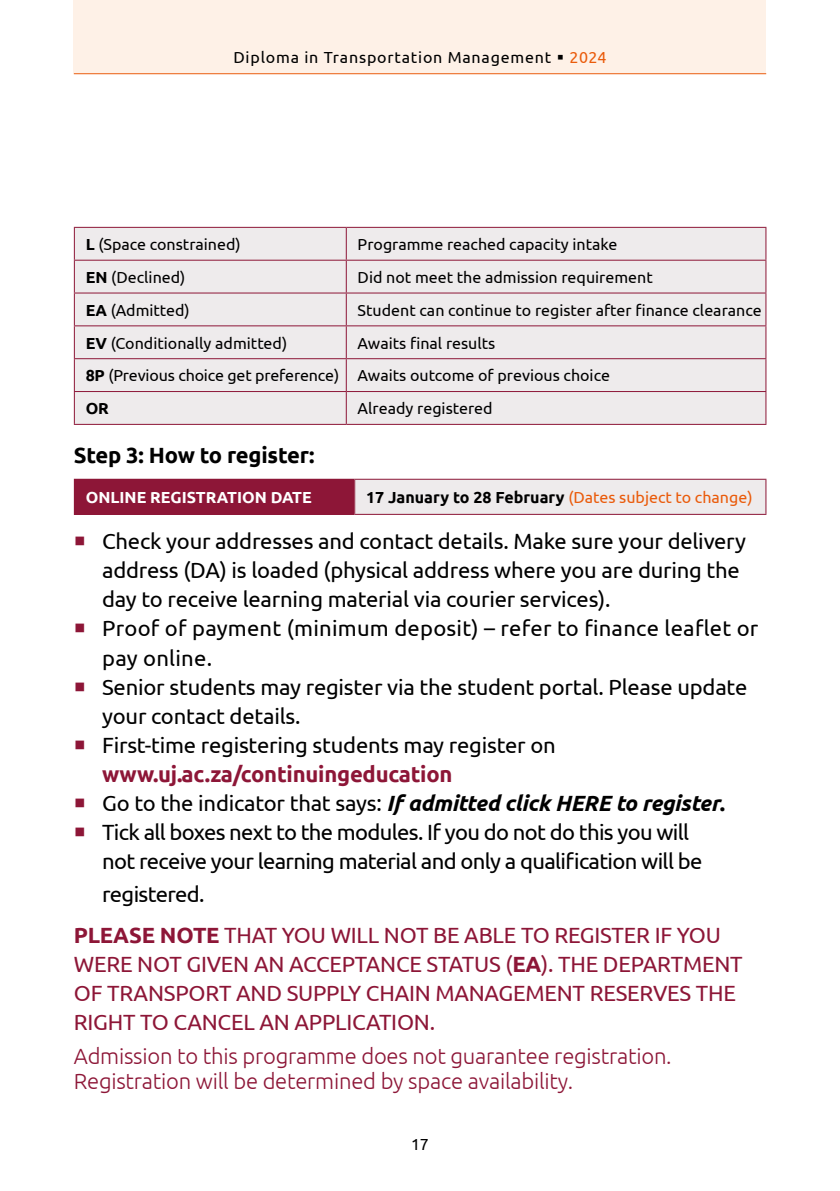
<style>
.page{position:relative;width:840px;height:1191px;background:#fff}
.page>*{position:absolute;margin:0;border:0;box-sizing:border-box;transform-origin:0 0}
.t1{font:22px/29.2px "Ubuntu";letter-spacing:-.01em;color:#000}
.t2{font:22px/29.2px "Ubuntu";letter-spacing:-.01em;color:#8d1637}
.t3{font:22px/29.2px "Ubuntu";letter-spacing:-.03em;color:#000}
.t4{font:300 22px/25.2px "Ubuntu";letter-spacing:-.01em;color:#8d1637}
.t5{font:22px/29.2px "Ubuntu";letter-spacing:.01em;color:#000}
.t6{font:italic 700 22px "Ubuntu";letter-spacing:-.01em;color:#000}
.t7{font:700 22px "Ubuntu";letter-spacing:-.01em;color:#000}
.t8{font:16px/32.8px "Ubuntu";color:#000}
.t9{font:16px "Ubuntu";color:#ea5b0b}
.t10{font:16px "Ubuntu";letter-spacing:.05em;color:#000}
.t11{font:700 16px "Ubuntu";color:#fff}
.s1{color:#ea5b0b}
.s2{font-weight:700}
.s3{font-weight:700;color:#000}
.s4{color:#8d1637}
.s5{font-weight:700;color:#8d1637}
.s6{font-weight:400;font-style:normal}
.s7{font-style:normal}
.s8{color:#000}
</style>
<div class="page">
<div style="left:74px;top:0;width:691px;height:73px;background:#fef1e7"></div>
<hr style="left:74px;top:73px;width:691px;height:1px;background:#ea5b0b">
<div style="left:74px;top:479px;width:280px;height:35px;background:#8d1637"></div>
<div style="left:354px;top:479px;width:411px;height:35px;background:#eeebec"></div>
<hr style="left:354px;top:480px;width:1px;height:34px;background:#8d1637">
<hr style="left:354px;top:479px;width:412px;height:1px;background:#8d1637">
<hr style="left:765px;top:480px;width:1px;height:34px;background:#8d1637">
<hr style="left:74px;top:514px;width:280px;height:1px;background:#8d1637">
<hr style="left:354px;top:514px;width:412px;height:1px;background:#8d1637">
<div style="left:75px;top:228px;width:690px;height:196px;background:#eeebec"></div>
<hr style="left:74px;top:228px;width:1px;height:32px;background:#8d1637">
<hr style="left:74px;top:227px;width:272px;height:1px;background:#8d1637">
<hr style="left:345px;top:228px;width:1px;height:32px;background:#8d1637">
<hr style="left:346px;top:227px;width:420px;height:1px;background:#8d1637">
<hr style="left:765px;top:228px;width:1px;height:32px;background:#8d1637">
<hr style="left:74px;top:261px;width:1px;height:31px;background:#8d1637">
<hr style="left:74px;top:260px;width:272px;height:1px;background:#8d1637">
<hr style="left:345px;top:261px;width:1px;height:31px;background:#8d1637">
<hr style="left:346px;top:260px;width:420px;height:1px;background:#8d1637">
<hr style="left:765px;top:261px;width:1px;height:31px;background:#8d1637">
<hr style="left:74px;top:293px;width:1px;height:32px;background:#8d1637">
<hr style="left:74px;top:292px;width:272px;height:1px;background:#8d1637">
<hr style="left:345px;top:293px;width:1px;height:32px;background:#8d1637">
<hr style="left:346px;top:292px;width:420px;height:1px;background:#8d1637">
<hr style="left:765px;top:293px;width:1px;height:32px;background:#8d1637">
<hr style="left:74px;top:326px;width:1px;height:32px;background:#8d1637">
<hr style="left:74px;top:325px;width:272px;height:1px;background:#8d1637">
<hr style="left:345px;top:326px;width:1px;height:32px;background:#8d1637">
<hr style="left:346px;top:325px;width:420px;height:1px;background:#8d1637">
<hr style="left:765px;top:326px;width:1px;height:32px;background:#8d1637">
<hr style="left:74px;top:359px;width:1px;height:32px;background:#8d1637">
<hr style="left:74px;top:392px;width:1px;height:32px;background:#8d1637">
<hr style="left:74px;top:358px;width:272px;height:1px;background:#8d1637">
<hr style="left:74px;top:391px;width:272px;height:1px;background:#8d1637">
<hr style="left:74px;top:424px;width:272px;height:1px;background:#8d1637">
<hr style="left:345px;top:359px;width:1px;height:32px;background:#8d1637">
<hr style="left:345px;top:392px;width:1px;height:32px;background:#8d1637">
<hr style="left:346px;top:358px;width:420px;height:1px;background:#8d1637">
<hr style="left:346px;top:391px;width:420px;height:1px;background:#8d1637">
<hr style="left:765px;top:359px;width:1px;height:32px;background:#8d1637">
<hr style="left:765px;top:392px;width:1px;height:32px;background:#8d1637">
<hr style="left:346px;top:424px;width:420px;height:1px;background:#8d1637">
<p class="t10" style="left:233px;top:48px;width:374px">Diploma in Transportation Management <span class="s1">2024</span></p>
<p class="t8" style="left:86px;top:227px;width:156px"><span class="s2">L</span> (Space constrained)</p>
<p class="t8" style="left:357px;top:227px;width:261px">Programme reached capacity intake</p>
<p class="t8" style="left:86px;top:260px;width:101px"><span class="s2">EN</span> (Declined)</p>
<p class="t8" style="left:357px;top:260px;width:296px">Did not meet the admission requirement</p>
<p class="t8" style="left:86px;top:293px;width:106px"><span class="s2">EA</span> (Admitted)</p>
<p class="t8" style="left:357px;top:293px;width:405px">Student can continue to register after finance clearance</p>
<p class="t8" style="left:86px;top:326px;width:203px"><span class="s2">EV</span> (Conditionally admitted)</p>
<p class="t8" style="left:86px;top:326px;width:525px;text-indent:272px">Awaits final results<br><span class="s2">8P</span> (Previous choice get preference) Awaits outcome of previous choice<br><span class="s2">OR</span></p>
<p class="t8" style="left:357px;top:391px;width:136px">Already registered</p>
<p class="t7" style="left:74px;top:442px;width:242px">Step 3: How to register:</p>
<p class="t11" style="left:86px;top:487px;width:227px">ONLINE REGISTRATION DATE</p>
<p class="t9" style="left:366px;top:487px;width:388px"><span class="s3">17 January to 28 February</span> (Dates subject to change)</p>
<p class="t1" style="left:102px;top:526px;width:645px;text-indent:-28px"><span class="s4">○</span> Check your addresses and contact details. Make sure your delivery address (DA) is loaded (physical address where you are during the day to receive learning material via courier services).</p>
<p class="t5" style="left:102px;top:613px;width:657px;text-indent:-28px"><span class="s4">○</span> Proof of payment (minimum deposit) – refer to finance leaflet or pay online.</p>
<p class="t1" style="left:102px;top:671px;width:646px;text-indent:-28px"><span class="s4">○</span> Senior students may register via the student portal. Please update your contact details.</p>
<p class="t1" style="left:102px;top:729px;width:455px;text-indent:-28px"><span class="s4">○</span> First-time registering students may register on <span class="s5">www.uj.ac.za/continuingeducation</span></p>
<p class="t6" style="left:74px;top:790px;width:652px"><span class="s4">○</span> <span class="s6">Go to the indicator that says:</span> If admitted click HERE to register<span class="s7">.</span></p>
<p class="t3" style="left:102px;top:817px;width:601px;text-indent:-28px"><span class="s4">○</span> Tick all boxes next to the modules. If you do not do this you will not receive your learning material and only a qualification will be</p>
<p class="t2" style="left:74px;top:873px;width:648px;line-height:40.4px;text-indent:28px"><span class="s8">registered.<br></span><span class="s2">PLEASE NOTE</span> THAT YOU WILL NOT BE ABLE TO REGISTER IF YOU</p>
<p class="t2" style="left:74px;top:949px;width:670px">WERE NOT GIVEN AN ACCEPTANCE STATUS (<span class="s2">EA</span>). THE DEPARTMENT<br>OF TRANSPORT AND SUPPLY CHAIN MANAGEMENT RESERVES THE<br>RIGHT TO CANCEL AN APPLICATION.</p>
<p class="t4" style="left:74px;top:1042px;width:599px">Admission to this programme does not guarantee registration.<br>Registration will be determined by space availability.</p>
<p class="t8" style="left:411px;top:1127px;width:19px">17</p>
</div>
